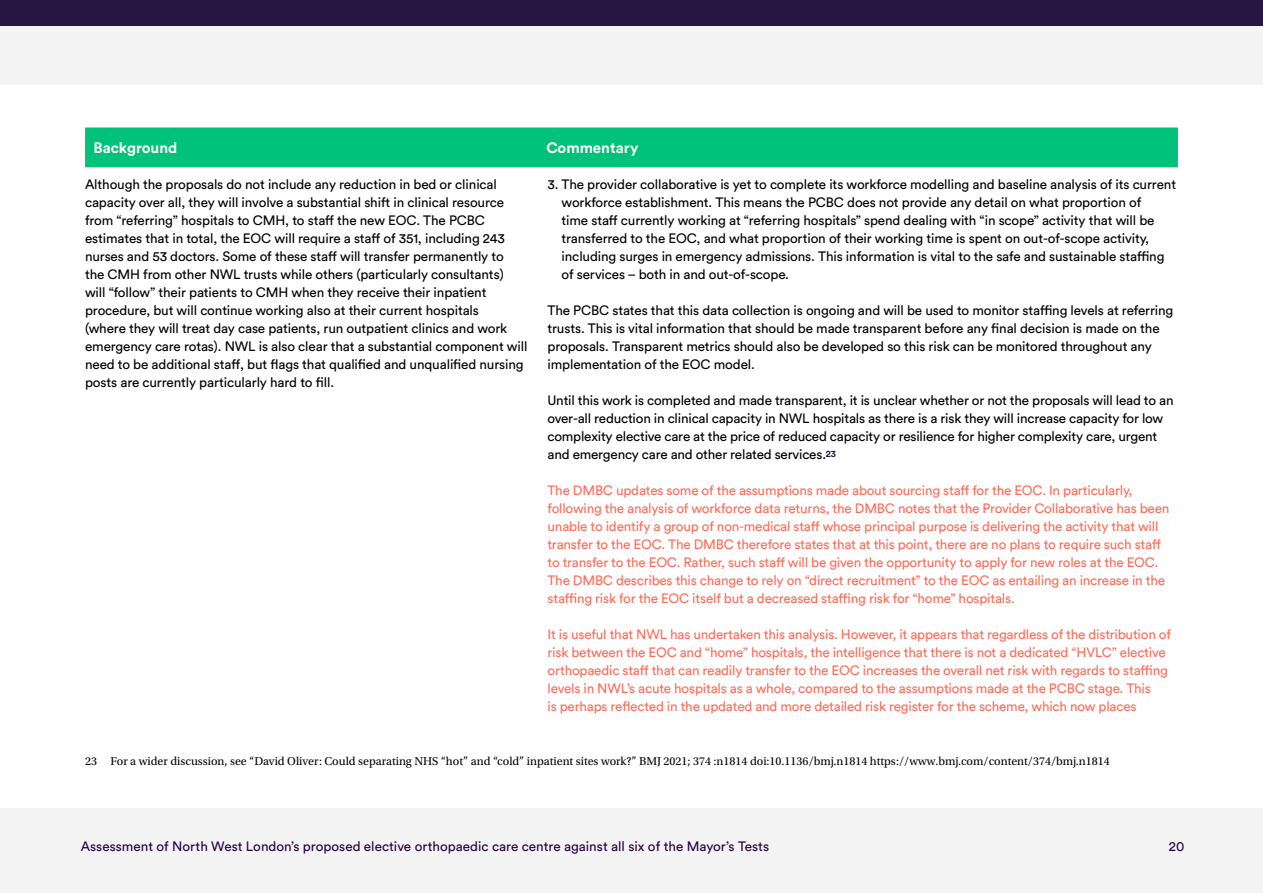
<style>
.page{position:relative;width:1263px;height:893px;background:#fff}
.page>*{position:absolute;margin:0;border:0;box-sizing:border-box;transform-origin:0 0}
.t1{font:700 15px "Circular Pro";color:#fff}
.t2{font:13.5px/18px "Circular Pro";letter-spacing:-.01em;color:#000}
.t3{font:13.5px/18px "Circular Pro";letter-spacing:-.015em;color:#ff6b57}
.t4{font:13.5px "Circular Pro";color:#280048}
.t5{font:12px "Utopia Std";color:#000}
</style>
<div class="page">
<div style="left:0;top:0;width:1263px;height:26px;background:#271544"></div>
<div style="left:0;top:26px;width:1263px;height:59px;background:#f5f4f4"></div>
<div style="left:0;top:809px;width:1263px;height:84px;background:#f5f4f4"></div>
<div style="left:85px;top:129px;width:1093px;height:37px;background:#00c27a"></div>
<hr style="left:85px;top:128px;width:445px;height:1px;background:#00c27a">
<hr style="left:530px;top:128px;width:648px;height:1px;background:#00c27a">
<hr style="left:85px;top:166px;width:445px;height:1px;background:#00c27a">
<hr style="left:530px;top:166px;width:648px;height:1px;background:#00c27a">
<p class="t1" style="left:94px;top:138px;width:85px">Background</p>
<p class="t1" style="left:546px;top:138px;width:93px">Commentary</p>
<p class="t2" style="left:85px;top:175px;width:444px">Although the proposals do not include any reduction in bed or clinical capacity over all, they will involve a substantial shift in clinical resource from “referring” hospitals to CMH, to staff the new EOC. The PCBC estimates that in total, the EOC will require a staff of 351, including 243 nurses and 53 doctors. Some of these staff will transfer permanently to<br>the CMH from other NWL trusts while others (particularly consultants) will “follow” their patients to CMH when they receive their inpatient procedure, but will continue working also at their current hospitals<br>(where they will treat day case patients, run outpatient clinics and work emergency care rotas). NWL is also clear that a substantial component will need to be additional staff, but flags that qualified and unqualified nursing posts are currently particularly hard to fill.</p>
<p class="t2" style="left:562px;top:175px;width:616px;text-indent:-14px">3. The provider collaborative is yet to complete its workforce modelling and baseline analysis of its current workforce establishment. This means the PCBC does not provide any detail on what proportion of<br>time staff currently working at “referring hospitals” spend dealing with “in scope” activity that will be transferred to the EOC, and what proportion of their working time is spent on out-of-scope activity, including surges in emergency admissions. This information is vital to the safe and sustainable staffing of services – both in and out-of-scope.</p>
<p class="t2" style="left:547px;top:301px;width:627px">The PCBC states that this data collection is ongoing and will be used to monitor staffing levels at referring trusts. This is vital information that should be made transparent before any final decision is made on the proposals. Transparent metrics should also be developed so this risk can be monitored throughout any implementation of the EOC model.</p>
<p class="t2" style="left:547px;top:391px;width:628px">Until this work is completed and made transparent, it is unclear whether or not the proposals will lead to an over-all reduction in clinical capacity in NWL hospitals as there is a risk they will increase capacity for low complexity elective care at the price of reduced capacity or resilience for higher complexity care, urgent and emergency care and other related services.<sup>23</sup></p>
<p class="t3" style="left:547px;top:481px;width:623px">The DMBC updates some of the assumptions made about sourcing staff for the EOC. In particularly, following the analysis of workforce data returns, the DMBC notes that the Provider Collaborative has been unable to identify a group of non-medical staff whose principal purpose is delivering the activity that will transfer to the EOC. The DMBC therefore states that at this point, there are no plans to require such staff to transfer to the EOC. Rather, such staff will be given the opportunity to apply for new roles at the EOC.<br>The DMBC describes this change to rely on “direct recruitment” to the EOC as entailing an increase in the staffing risk for the EOC itself but a decreased staffing risk for “home” hospitals.</p>
<p class="t3" style="left:547px;top:625px;width:625px">It is useful that NWL has undertaken this analysis. However, it appears that regardless of the distribution of risk between the EOC and “home” hospitals, the intelligence that there is not a dedicated “HVLC” elective orthopaedic staff that can readily transfer to the EOC increases the overall net risk with regards to staffing levels in NWL’s acute hospitals as a whole, compared to the assumptions made at the PCBC stage. This<br>is perhaps reflected in the updated and more detailed risk register for the scheme, which now places</p>
<p class="t5" style="left:85px;top:755px;width:1026px">23 For a wider discussion, see “David Oliver: Could separating NHS “hot” and “cold” inpatient sites work?” BMJ 2021; 374 :n1814 doi:10.1136/bmj.n1814 https://www.bmj.com/content/374/bmj.n1814</p>
<p class="t4" style="left:81px;top:837px;width:690px">Assessment of North West London’s proposed elective orthopaedic care centre against all six of the Mayor’s Tests</p>
<p class="t4" style="left:1169px;top:837px;width:17px">20</p>
</div>
